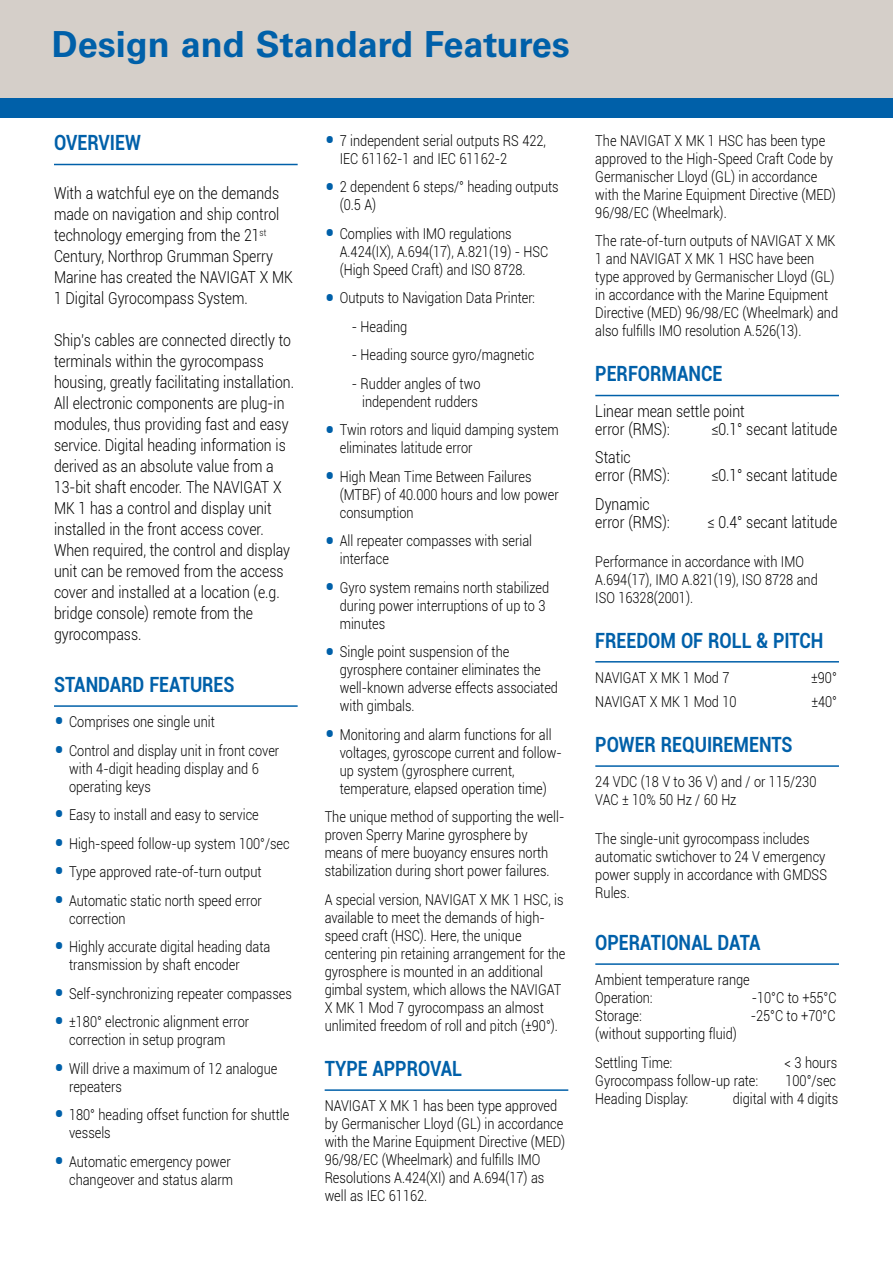
<style>
.page{position:relative;width:893px;height:1263px;background:#fff}
.page>*{position:absolute;margin:0;border:0;box-sizing:border-box;transform-origin:0 0}
.t1{font:700 36px "Univers";color:#0060a9}
.t2{font:700 21px "Roboto";color:#0060a9;scale:.85 1}
.t3{font:300 16.5px/21px "Roboto";color:#000;scale:.85 1}
.t4{font:300 15px/18px "Roboto";color:#000;scale:.85 1}
.s1{font-weight:400;font-size:30px;color:#0060a9}
</style>
<div class="page">
<div style="left:0;top:98px;width:893px;height:20px;background:#0060a9"></div>
<div style="left:0;top:0;width:893px;height:98px;background:#d5cfc9"></div>
<hr style="left:54px;top:164px;width:244px;height:1px;background:#0060a9">
<hr style="left:54px;top:705px;width:244px;height:2px;background:#0060a9">
<hr style="left:325px;top:1089px;width:243px;height:2px;background:#0060a9">
<hr style="left:595px;top:395px;width:244px;height:1px;background:#0060a9">
<hr style="left:595px;top:661px;width:244px;height:1px;background:#0060a9">
<hr style="left:595px;top:765px;width:244px;height:2px;background:#0060a9">
<hr style="left:595px;top:963px;width:244px;height:2px;background:#0060a9">
<h1 class="t1" style="left:52px;top:23px;width:520px">Design and Standard Features</h1>
<h2 class="t2" style="left:54px;top:128px;width:104px">OVERVIEW</h2>
<p class="t3" style="left:54px;top:182px;width:282px">With a watchful eye on the demands made on navigation and ship control technology emerging from the 21<sup>st </sup>Century, Northrop Grumman Sperry Marine has created the NAVIGAT X MK 1 Digital Gyrocompass System.</p>
<p class="t3" style="left:54px;top:329px;width:284px">Ship’s cables are connected directly to terminals within the gyrocompass housing, greatly facilitating installation.<br>All electronic components are plug-in modules, thus providing fast and easy service. Digital heading information is derived as an absolute value from a 13-bit shaft encoder. The NAVIGAT X MK 1 has a control and display unit installed in the front access cover.<br>When required, the control and display unit can be removed from the access cover and installed at a location (e.g. bridge console) remote from the gyrocompass.</p>
<h2 class="t2" style="left:54px;top:669px;width:214px">STANDARD FEATURES</h2>
<p class="t4" style="left:54px;top:712px;width:191px"><span class="s1">•</span> Comprises one single unit</p>
<p class="t4" style="left:69px;top:741px;width:249px;text-indent:-15px"><span class="s1">•</span> Control and display unit in front cover with 4-digit heading display and 6 operating keys</p>
<p class="t4" style="left:54px;top:805px;width:242px"><span class="s1">•</span> Easy to install and easy to service</p>
<p class="t4" style="left:54px;top:834px;width:279px"><span class="s1">•</span> High-speed follow-up system 100°/sec</p>
<p class="t4" style="left:54px;top:862px;width:246px"><span class="s1">•</span> Type approved rate-of-turn output</p>
<p class="t4" style="left:69px;top:891px;width:228px;text-indent:-15px"><span class="s1">•</span> Automatic static north speed error correction</p>
<p class="t4" style="left:69px;top:937px;width:238px;text-indent:-15px"><span class="s1">•</span> Highly accurate digital heading data transmission by shaft encoder</p>
<p class="t4" style="left:54px;top:984px;width:281px"><span class="s1">•</span> Self-synchronizing repeater compasses</p>
<p class="t4" style="left:54px;top:1012px;width:231px;text-align:center"><span class="s1">•</span> ±180° electronic alignment error correction in setup program</p>
<p class="t4" style="left:69px;top:1059px;width:246px;text-indent:-15px"><span class="s1">•</span> Will drive a maximum of 12 analogue repeaters</p>
<p class="t4" style="left:69px;top:1105px;width:261px;text-indent:-15px"><span class="s1">•</span> 180° heading offset function for shuttle vessels</p>
<p class="t4" style="left:54px;top:1152px;width:212px;text-align:right"><span class="s1">•</span> Automatic emergency power changeover and status alarm</p>
<p class="t4" style="left:340px;top:131px;width:244px;text-indent:-15px"><span class="s1">•</span> 7 independent serial outputs RS 422,<br>IEC 61162-1 and IEC 61162-2</p>
<p class="t4" style="left:340px;top:177px;width:259px;text-indent:-15px"><span class="s1">•</span> 2 dependent 6 steps/° heading outputs (0.5 A)</p>
<p class="t4" style="left:340px;top:224px;width:247px;text-indent:-15px"><span class="s1">•</span> Complies with IMO regulations<br>A.424(IX), A.694(17), A.821(19) - HSC (High Speed Craft) and ISO 8728.</p>
<p class="t4" style="left:325px;top:288px;width:249px"><span class="s1">•</span> Outputs to Navigation Data Printer:</p>
<p class="t4" style="left:352px;top:317px;width:67px">- Heading</p>
<p class="t4" style="left:352px;top:345px;width:216px">- Heading source gyro/magnetic</p>
<p class="t4" style="left:352px;top:374px;width:153px;text-align:center">- Rudder angles of two independent rudders</p>
<p class="t4" style="left:340px;top:420px;width:259px;text-indent:-15px"><span class="s1">•</span> Twin rotors and liquid damping system eliminates latitude error</p>
<p class="t4" style="left:340px;top:467px;width:259px;text-indent:-15px"><span class="s1">•</span> High Mean Time Between Failures (MTBF) of 40.000 hours and low power consumption</p>
<p class="t4" style="left:340px;top:531px;width:228px;text-indent:-15px"><span class="s1">•</span> All repeater compasses with serial interface</p>
<p class="t4" style="left:340px;top:578px;width:248px;text-indent:-15px"><span class="s1">•</span> Gyro system remains north stabilized during power interruptions of up to 3 minutes</p>
<p class="t4" style="left:340px;top:642px;width:258px;text-indent:-15px"><span class="s1">•</span> Single point suspension of the gyrosphere container eliminates the well-known adverse effects associated with gimbals.</p>
<p class="t4" style="left:340px;top:725px;width:263px;text-indent:-15px"><span class="s1">•</span> Monitoring and alarm functions for all voltages, gyroscope current and follow&shy;up system (gyrosphere current, temperature, elapsed operation time)</p>
<p class="t4" style="left:325px;top:807px;width:283px">The unique method of supporting the well&shy;proven Sperry Marine gyrosphere by means of mere buoyancy ensures north stabilization during short power failures.</p>
<p class="t4" style="left:325px;top:890px;width:285px">A special version, NAVIGAT X MK 1 HSC, is available to meet the demands of high&shy;speed craft (HSC). Here, the unique centering pin retaining arrangement for the gyrosphere is mounted in an additional gimbal system, which allows the NAVIGAT X MK 1 Mod 7 gyrocompass an almost unlimited freedom of roll and pitch (±90°).</p>
<h2 class="t2" style="left:325px;top:1053px;width:163px">TYPE APPROVAL</h2>
<p class="t4" style="left:325px;top:1096px;width:285px">NAVIGAT X MK 1 has been type approved by Germanischer Lloyd (GL) in accordance with the Marine Equipment Directive (MED)<br>96/98/EC (Wheelmark) and fulfills IMO Resolutions A.424(XI) and A.694(17) as well as IEC 61162.</p>
<p class="t4" style="left:595px;top:131px;width:285px">The NAVIGAT X MK 1 HSC has been type approved to the High-Speed Craft Code by Germanischer Lloyd (GL) in accordance with the Marine Equipment Directive (MED)<br>96/98/EC (Wheelmark).</p>
<p class="t4" style="left:595px;top:231px;width:287px">The rate-of-turn outputs of NAVIGAT X MK 1 and NAVIGAT X MK 1 HSC have been type approved by Germanischer Lloyd (GL) in accordance with the Marine Equipment Directive (MED) 96/98/EC (Wheelmark) and also fulfills IMO resolution A.526(13).</p>
<h2 class="t2" style="left:595px;top:359px;width:151px">PERFORMANCE</h2>
<p class="t3" style="left:595px;top:401px;width:177px;line-height:18px">Linear mean settle point error (RMS):</p>
<p class="t3" style="left:711px;top:418px;width:150px">≤0.1° secant latitude</p>
<p class="t3" style="left:595px;top:448px;width:89px;line-height:18px">Static<br>error (RMS):</p>
<p class="t3" style="left:711px;top:464px;width:150px">≤0.1° secant latitude</p>
<p class="t3" style="left:595px;top:494px;width:89px;line-height:18px">Dynamic error (RMS):</p>
<p class="t3" style="left:707px;top:511px;width:154px">≤ 0.4° secant latitude</p>
<p class="t4" style="left:595px;top:552px;width:263px">Performance in accordance with IMO<br>A.694(17), IMO A.821(19), ISO 8728 and<br>ISO 16328(2001).</p>
<h2 class="t2" style="left:595px;top:625px;width:270px">FREEDOM OF ROLL &amp; PITCH</h2>
<p class="t4" style="left:595px;top:668px;width:159px">NAVIGAT X MK 1 Mod 7</p>
<p class="t4" style="left:811px;top:668px;width:32px">±90°</p>
<p class="t4" style="left:595px;top:692px;width:168px">NAVIGAT X MK 1 Mod 10</p>
<p class="t4" style="left:811px;top:692px;width:32px">±40°</p>
<h2 class="t2" style="left:595px;top:729px;width:233px">POWER REQUIREMENTS</h2>
<p class="t4" style="left:595px;top:772px;width:262px">24 VDC (18 V to 36 V) and / or 115/230<br>VAC ± 10% 50 Hz / 60 Hz</p>
<p class="t4" style="left:595px;top:829px;width:274px">The single-unit gyrocompass includes automatic swtichover to 24 V emergency power supply in accordance with GMDSS<br>Rules.</p>
<h2 class="t2" style="left:595px;top:927px;width:196px">OPERATIONAL DATA</h2>
<p class="t4" style="left:595px;top:970px;width:183px">Ambient temperature range<br>Operation:</p>
<p class="t4" style="left:752px;top:988px;width:101px">-10°C to +55°C</p>
<p class="t4" style="left:595px;top:1006px;width:56px">Storage:</p>
<p class="t4" style="left:751px;top:1006px;width:101px">-25°C to +70°C</p>
<p class="t4" style="left:595px;top:1019px;width:168px;line-height:28.5px">(without supporting fluid)<br>Settling Time:</p>
<p class="t4" style="left:785px;top:1053px;width:63px">&lt; 3 hours</p>
<p class="t4" style="left:595px;top:1071px;width:193px">Gyrocompass follow-up rate:</p>
<p class="t4" style="left:785px;top:1071px;width:61px">100°/sec</p>
<p class="t4" style="left:595px;top:1089px;width:111px">Heading Display:</p>
<p class="t4" style="left:733px;top:1089px;width:126px">digital with 4 digits</p>
</div>
